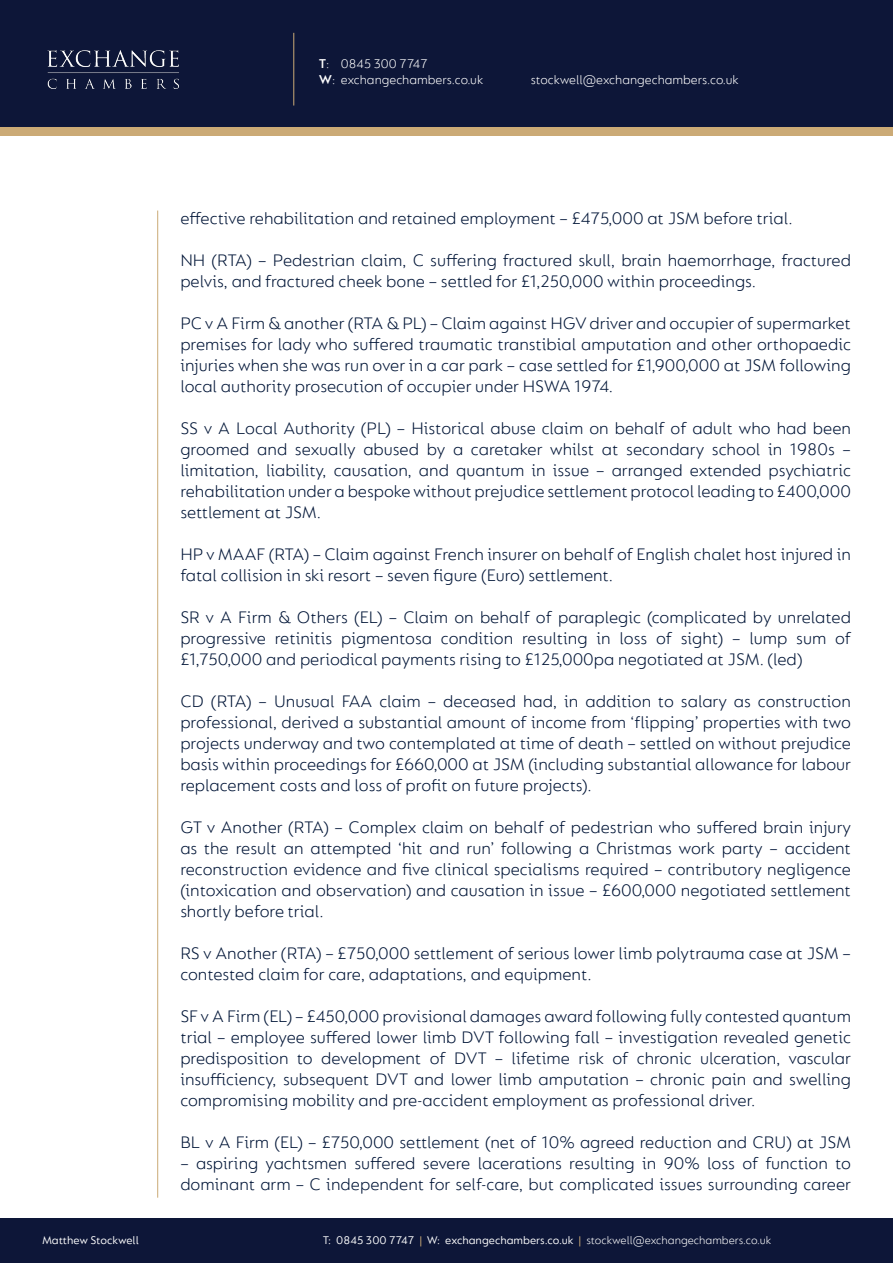
<style>
.page{position:relative;width:893px;height:1263px;background:#fff}
.page>*{position:absolute;margin:0;border:0;box-sizing:border-box;transform-origin:0 0}
.t1{font:300 18px/21px "FS Lucas";color:#001537;text-align:justify}
.t2{font:300 13.5px/16.2px "FS Lucas";color:#fff}
.t3{font:12px "FS Lucas";color:#fff}
.s1{font-weight:600}
.s2{color:#cbaa76}
.s3{font-weight:300}
</style>
<div class="page">
<div style="left:0;top:64px;width:893px;height:72px;background:#cbaa76"></div>
<div style="left:0;top:0;width:893px;height:127px;background:#0d1638"></div>
<div style="left:0;top:1219px;width:893px;height:44px;background:#0d1638"></div>
<img style="left:47px;top:50px;width:132px;height:39px">
<hr style="left:293px;top:33px;width:1px;height:73px;background:#cbaa76">
<hr style="left:157px;top:211px;width:1px;height:987px;background:#cbaa76">
<p class="t2" style="left:319px;top:55px;width:166px"><span class="s1">T</span>: 0845 300 7747<br><span class="s1">W</span>: exchangechambers.co.uk</p>
<p class="t2" style="left:531px;top:71px;width:209px">stockwell@exchangechambers.co.uk</p>
<p class="t3" style="left:42px;top:1233px;width:98px">Matthew Stockwell</p>
<p class="t1" style="left:180px;top:207px;width:614px">effective rehabilitation and retained employment – £475,000 at JSM before trial.</p>
<p class="t1" style="left:180px;top:249px;width:672px">NH (RTA) – Pedestrian claim, C suffering fractured skull, brain haemorrhage, fractured pelvis, and fractured cheek bone – settled for £1,250,000 within proceedings.</p>
<p class="t1" style="left:180px;top:312px;width:672px">PC v A Firm &amp; another (RTA &amp; PL) – Claim against HGV driver and occupier of supermarket premises for lady who suffered traumatic transtibial amputation and other orthopaedic injuries when she was run over in a car park – case settled for £1,900,000 at JSM following local authority prosecution of occupier under HSWA 1974.</p>
<p class="t1" style="left:180px;top:417px;width:672px">SS v A Local Authority (PL) – Historical abuse claim on behalf of adult who had been groomed and sexually abused by a caretaker whilst at secondary school in 1980s – limitation, liability, causation, and quantum in issue – arranged extended psychiatric rehabilitation under a bespoke without prejudice settlement protocol leading to £400,000 settlement at JSM.</p>
<p class="t1" style="left:180px;top:543px;width:672px">HP v MAAF (RTA) – Claim against French insurer on behalf of English chalet host injured in fatal collision in ski resort – seven figure (Euro) settlement.</p>
<p class="t1" style="left:180px;top:606px;width:672px">SR v A Firm &amp; Others (EL) – Claim on behalf of paraplegic (complicated by unrelated progressive retinitis pigmentosa condition resulting in loss of sight) – lump sum of £1,750,000 and periodical payments rising to £125,000pa negotiated at JSM. (led)</p>
<p class="t1" style="left:180px;top:690px;width:672px">CD (RTA) – Unusual FAA claim – deceased had, in addition to salary as construction professional, derived a substantial amount of income from ‘flipping’ properties with two projects underway and two contemplated at time of death – settled on without prejudice basis within proceedings for £660,000 at JSM (including substantial allowance for labour replacement costs and loss of profit on future projects).</p>
<p class="t1" style="left:180px;top:816px;width:672px">GT v Another (RTA) – Complex claim on behalf of pedestrian who suffered brain injury as the result an attempted ‘hit and run’ following a Christmas work party – accident reconstruction evidence and five clinical specialisms required – contributory negligence (intoxication and observation) and causation in issue – £600,000 negotiated settlement shortly before trial.</p>
<p class="t1" style="left:180px;top:942px;width:672px">RS v Another (RTA) – £750,000 settlement of serious lower limb polytrauma case at JSM – contested claim for care, adaptations, and equipment.</p>
<p class="t1" style="left:180px;top:1005px;width:672px">SF v A Firm (EL) – £450,000 provisional damages award following fully contested quantum trial – employee suffered lower limb DVT following fall – investigation revealed genetic predisposition to development of DVT – lifetime risk of chronic ulceration, vascular insufficiency, subsequent DVT and lower limb amputation – chronic pain and swelling compromising mobility and pre-accident employment as professional driver.</p>
<p class="t1" style="left:180px;top:1131px;width:672px">BL v A Firm (EL) – £750,000 settlement (net of 10% agreed reduction and CRU) at JSM</p>
<p class="t1" style="left:180px;top:1152px;width:672px">– aspiring yachtsmen suffered severe lacerations resulting in 90% loss of function to dominant arm – C independent for self-care, but complicated issues surrounding career</p>
<p class="t3" style="left:323px;top:1233px;width:450px">T: 0845 300 7747 <span class="s2">|</span> W: exchangechambers.co.uk <span class="s2">|</span> <span class="s3">stockwell@exchangechambers.co.uk</span></p>
</div>
